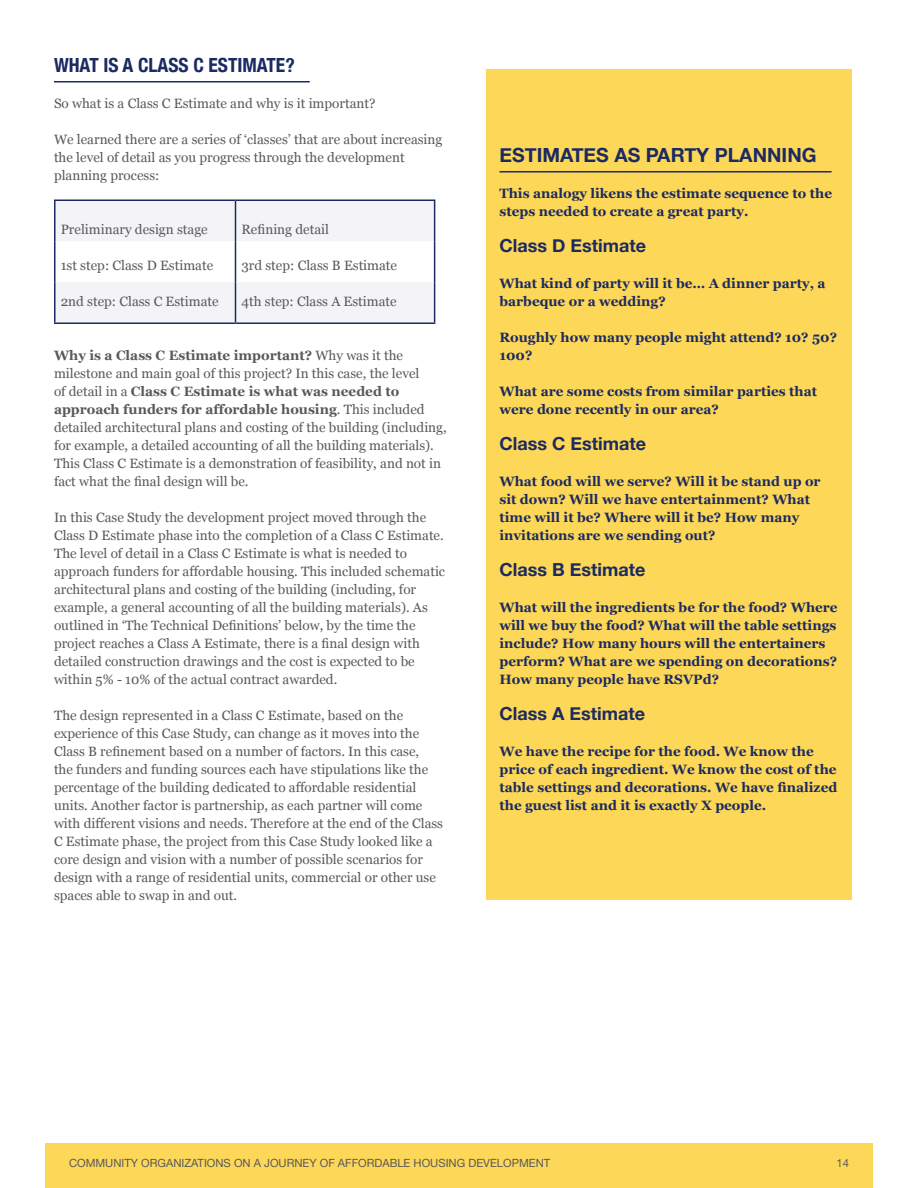
<style>
.page{position:relative;width:918px;height:1188px;background:#fff}
.page>*{position:absolute;margin:0;border:0;box-sizing:border-box;transform-origin:0 0}
.t1{font:700 19.5px "Helvetica Neue";color:#1b2a62}
.t2{font:700 condensed 19.5px "Helvetica Neue";color:#1b2a62}
.t3{font:700 18px "Helvetica Neue";color:#1b2a62}
.t4{font:13.5px/18px "Georgia";color:#58595b}
.t5{font:700 13.5px/18px "Georgia";color:#1b2a62}
.t6{font:11.25px "Helvetica Neue";color:#58595b}
.s1{font-weight:700}
</style>
<div class="page">
<div style="left:45px;top:1143px;width:828px;height:45px;background:#fdd757"></div>
<hr style="left:54px;top:81px;width:256px;height:1px;background:#1b2a62">
<svg style="left:56px;top:201px;width:378px;height:121px;fill:#f4f4f7"></svg>
<hr style="left:54px;top:200px;width:182px;height:1px;background:#1b2a62">
<hr style="left:54px;top:201px;width:2px;height:40px;background:#1b2a62">
<hr style="left:236px;top:200px;width:199px;height:1px;background:#1b2a62">
<hr style="left:235px;top:201px;width:1px;height:40px;background:#1b2a62">
<hr style="left:434px;top:201px;width:1px;height:40px;background:#1b2a62">
<hr style="left:54px;top:241px;width:2px;height:41px;background:#1b2a62">
<hr style="left:235px;top:241px;width:1px;height:41px;background:#1b2a62">
<hr style="left:434px;top:241px;width:1px;height:41px;background:#1b2a62">
<hr style="left:54px;top:282px;width:2px;height:40px;background:#1b2a62">
<hr style="left:235px;top:282px;width:1px;height:40px;background:#1b2a62">
<hr style="left:434px;top:282px;width:1px;height:40px;background:#1b2a62">
<hr style="left:54px;top:322px;width:182px;height:2px;background:#1b2a62">
<hr style="left:236px;top:322px;width:199px;height:2px;background:#1b2a62">
<div style="left:486px;top:70px;width:365px;height:830px;background:#fdd757"></div>
<hr style="left:500px;top:171px;width:332px;height:1px;background:#1b2a62">
<h1 class="t2" style="left:54px;top:49px;width:242px">WHAT IS A CLASS C ESTIMATE?</h1>
<p class="t4" style="left:54px;top:94px;width:323px">So what is a Class C Estimate and why is it important?</p>
<p class="t4" style="left:54px;top:130px;width:390px">We learned there are a series of ‘classes’ that are about increasing the level of detail as you progress through the development planning process:</p>
<p class="t4" style="left:61px;top:220px;width:149px">Preliminary design stage</p>
<p class="t4" style="left:242px;top:220px;width:89px">Refining detail</p>
<p class="t4" style="left:61px;top:256px;width:154px">1st step: Class D Estimate</p>
<p class="t4" style="left:242px;top:256px;width:157px">3rd step: Class B Estimate</p>
<p class="t4" style="left:61px;top:292px;width:160px">2nd step: Class C Estimate</p>
<p class="t4" style="left:242px;top:292px;width:157px">4th step: Class A Estimate</p>
<p class="t4" style="left:54px;top:346px;width:394px"><span class="s1">Why is a Class C Estimate important?</span> Why was it the milestone and main goal of this project? In this case, the level<br>of detail in a <span class="s1">Class C Estimate is what was needed to approach funders for affordable housing</span>. This included detailed architectural plans and costing of the building (including, for example, a detailed accounting of all the building materials).<br>This Class C Estimate is a demonstration of feasibility, and not in fact what the final design will be.</p>
<p class="t4" style="left:54px;top:508px;width:393px">In this Case Study the development project moved through the Class D Estimate phase into the completion of a Class C Estimate.<br>The level of detail in a Class C Estimate is what is needed to approach funders for affordable housing. This included schematic architectural plans and costing of the building (including, for example, a general accounting of all the building materials). As outlined in ‘The Technical Definitions’ below, by the time the project reaches a Class A Estimate, there is a final design with detailed construction drawings and the cost is expected to be within 5% - 10% of the actual contract awarded.</p>
<p class="t4" style="left:54px;top:706px;width:391px">The design represented in a Class C Estimate, based on the experience of this Case Study, can change as it moves into the Class B refinement based on a number of factors. In this case,<br>the funders and funding sources each have stipulations like the percentage of the building dedicated to affordable residential units. Another factor is partnership, as each partner will come with different visions and needs. Therefore at the end of the Class C Estimate phase, the project from this Case Study looked like a core design and vision with a number of possible scenarios for design with a range of residential units, commercial or other use spaces able to swap in and out.</p>
<h1 class="t1" style="left:500px;top:140px;width:319px">ESTIMATES AS PARTY PLANNING</h1>
<p class="t5" style="left:500px;top:184px;width:334px">This analogy likens the estimate sequence to the steps needed to create a great party.</p>
<h2 class="t3" style="left:500px;top:231px;width:148px">Class D Estimate</h2>
<p class="t5" style="left:500px;top:274px;width:328px">What kind of party will it be… A dinner party, a barbeque or a wedding?</p>
<p class="t5" style="left:500px;top:328px;width:339px">Roughly how many people might attend? 10? 50?<br>100?</p>
<p class="t5" style="left:500px;top:382px;width:319px">What are some costs from similar parties that were done recently in our area?</p>
<h2 class="t3" style="left:500px;top:429px;width:148px">Class C Estimate</h2>
<p class="t5" style="left:500px;top:472px;width:323px">What food will we serve? Will it be stand up or sit down? Will we have entertainment? What time will it be? Where will it be? How many invitations are we sending out?</p>
<h2 class="t3" style="left:500px;top:555px;width:147px">Class B Estimate</h2>
<p class="t5" style="left:500px;top:598px;width:340px">What will the ingredients be for the food? Where will we buy the food? What will the table settings include? How many hours will the entertainers perform? What are we spending on decorations?<br>How many people have RSVPd?</p>
<h2 class="t3" style="left:500px;top:699px;width:147px">Class A Estimate</h2>
<p class="t5" style="left:500px;top:742px;width:339px">We have the recipe for the food. We know the price of each ingredient. We know the cost of the table settings and decorations. We have finalized the guest list and it is exactly X people.</p>
<p class="t6" style="left:69px;top:1155px;width:483px">COMMUNITY ORGANIZATIONS ON A JOURNEY OF AFFORDABLE HOUSING DEVELOPMENT</p>
<p class="t6" style="left:836px;top:1155px;width:14px">14</p>
</div>
